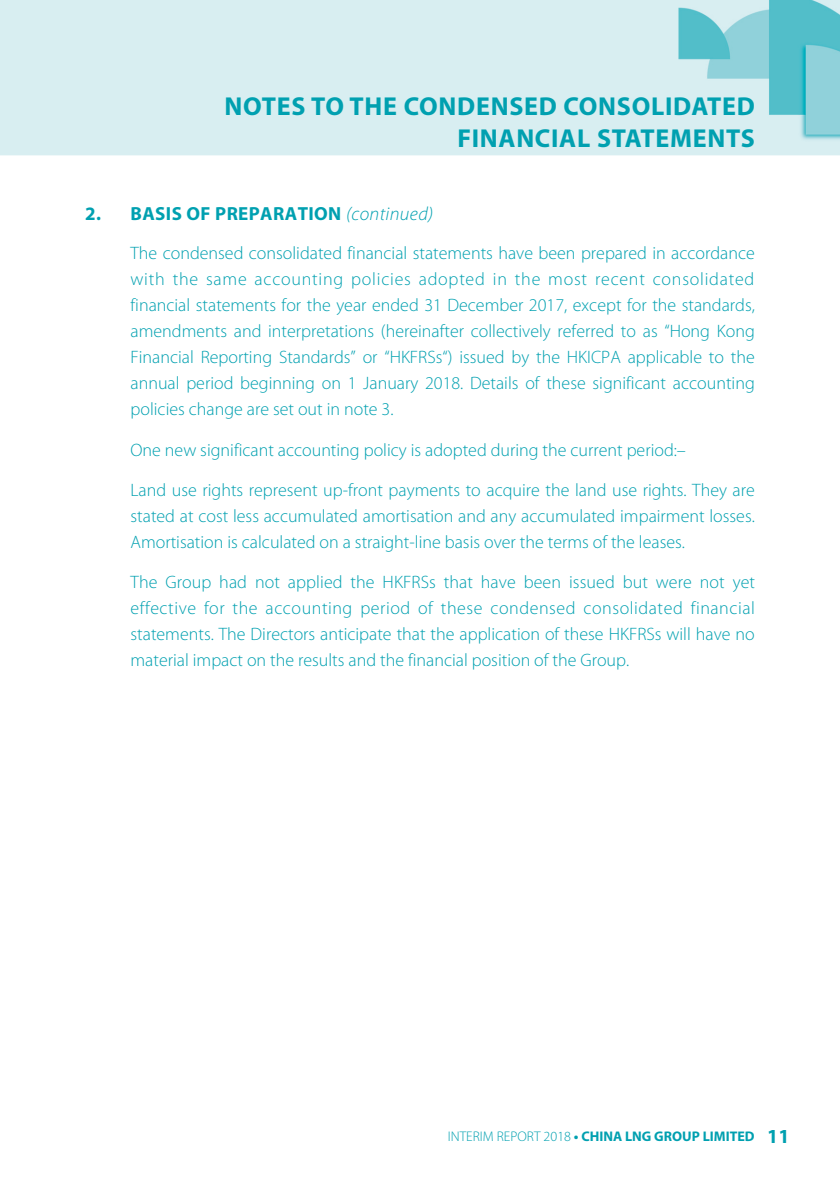
<style>
.page{position:relative;width:840px;height:1191px;background:#fff}
.page>*{position:absolute;margin:0;border:0;box-sizing:border-box;transform-origin:0 0}
.t1{font:700 26px/32px "Myriad Pro";letter-spacing:.025em;color:#00a0b0;text-align:right}
.t2{font:700 19px "Myriad Pro";letter-spacing:.02em;color:#00a0b0}
.t3{font:300 18px/26px "Myriad Pro";color:#00a0b0;text-align:justify}
.t4{font:700 14px "Myriad Pro";color:#00a0b0}
.s1{font-weight:300;font-style:italic}
.s2{font-weight:300}
.s3{font-size:20px}
</style>
<div class="page">
<img style="left:0;top:0;width:839px;height:156px">
<h1 class="t1" style="left:224px;top:90px;width:531px">NOTES TO THE CONDENSED CONSOLIDATED<br>FINANCIAL STATEMENTS</h1>
<p class="t2" style="left:85px;top:201px;width:349px">2. BASIS OF PREPARATION <span class="s1">(continued)</span></p>
<p class="t3" style="left:130px;top:241px;width:625px">The condensed consolidated financial statements have been prepared in accordance with the same accounting policies adopted in the most recent consolidated financial statements for the year ended 31 December 2017, except for the standards, amendments and interpretations (hereinafter collectively referred to as “Hong Kong Financial Reporting Standards” or “HKFRSs“) issued by the HKICPA applicable to the annual period beginning on 1 January 2018. Details of these significant accounting policies change are set out in note 3.</p>
<p class="t3" style="left:130px;top:437px;width:556px">One new significant accounting policy is adopted during the current period:–</p>
<p class="t3" style="left:130px;top:477px;width:625px">Land use rights represent up-front payments to acquire the land use rights. They are stated at cost less accumulated amortisation and any accumulated impairment losses.<br>Amortisation is calculated on a straight-line basis over the terms of the leases.</p>
<p class="t3" style="left:130px;top:569px;width:625px">The Group had not applied the HKFRSs that have been issued but were not yet effective for the accounting period of these condensed consolidated financial statements. The Directors anticipate that the application of these HKFRSs will have no material impact on the results and the financial position of the Group.</p>
<p class="t4" style="left:447px;top:1127px;width:343px"><span class="s2">INTERIM REPORT 2018</span> • CHINA LNG GROUP LIMITED <span class="s3">11</span></p>
</div>
